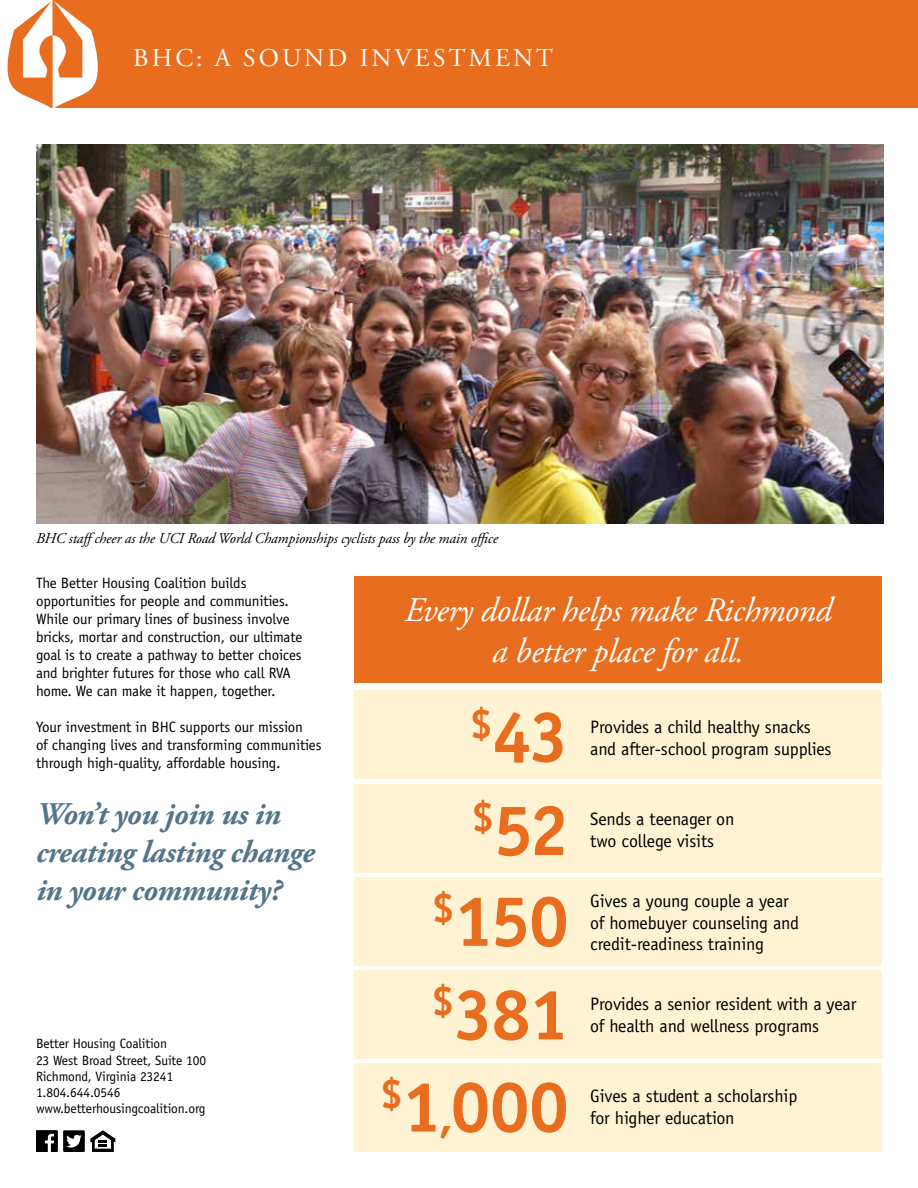
<style>
.page{position:relative;width:918px;height:1188px;background:#fff}
.page>*{position:absolute;margin:0;border:0;box-sizing:border-box;transform-origin:0 0}
.t1{font:700 71.85px "Officina Sans";letter-spacing:-.03em;color:#e86d1f}
.t2{font:italic 34.5px/41.4px "Adobe Garamond Pro";letter-spacing:-.01em;color:#fff;text-align:center}
.t3{font:italic 700 31.5px/37.8px "Adobe Garamond Pro";letter-spacing:-.015em;color:#52758a}
.t4{font:25.5px "Adobe Garamond Pro";letter-spacing:.125em;color:#fff}
.t5{font:18px/21.6px "Officina Sans";letter-spacing:-.01em;color:#000}
.t6{font:15px/18px "Officina Sans";letter-spacing:-.01em;color:#000}
.t7{font:italic 15px "Adobe Garamond Pro";letter-spacing:-.01em;color:#000}
.t8{font:13.5px/16.2px "Officina Sans";letter-spacing:-.01em;color:#000}
.s1{font-size:47.85px}
</style>
<div class="page">
<div style="left:0;top:0;width:918px;height:108px;background:#e86d1f"></div>
<svg style="left:0;top:0;width:98px;height:108px"></svg>
<img style="left:36px;top:144px;width:848px;height:380px">
<div style="left:354px;top:576px;width:528px;height:107px;background:#e86d1f"></div>
<div style="left:354px;top:691px;width:528px;height:88px;background:#fff3d4"></div>
<div style="left:354px;top:784px;width:528px;height:89px;background:#fff3d4"></div>
<div style="left:354px;top:877px;width:528px;height:89px;background:#fff3d4"></div>
<div style="left:354px;top:970px;width:528px;height:89px;background:#fff3d4"></div>
<div style="left:354px;top:1063px;width:528px;height:89px;background:#fff3d4"></div>
<svg style="left:36px;top:1130px;width:79px;height:22px"></svg>
<h3 class="t4" style="left:133px;top:43px;width:421px">BHC: A SOUND INVESTMENT</h3>
<p class="t7" style="left:36px;top:530px;width:463px">BHC staffcheer as the UCI Road World Championships cyclists pass by the main office</p>
<p class="t6" style="left:36px;top:574px;width:268px">The Better Housing Coalition builds opportunities for people and communities.<br>While our primary lines of business involve bricks, mortar and construction, our ultimate goal is to create a pathway to better choices and brighter futures for those who call RVA home. We can make it happen, together.</p>
<p class="t6" style="left:36px;top:718px;width:287px">Your investment in BHC supports our mission<br>of changing lives and transforming communities through high-quality, affordable housing.</p>
<h3 class="t3" style="left:36px;top:796px;width:280px">Won’t you join us in creating lasting change in your community?</h3>
<p class="t8" style="left:36px;top:1036px;width:172px">Better Housing Coalition<br>23 West Broad Street, Suite 100<br>Richmond, Virginia 23241<br>1.804.644.0546 www.betterhousingcoalition.org</p>
<h2 class="t2" style="left:404px;top:590px;width:429px">Every dollar helps make Richmond a better place for all.</h2>
<h1 class="t1" style="left:470px;top:692px;width:101px"><sup>$</sup>43</h1>
<h1 class="t1" style="left:472px;top:786px;width:99px"><sup>$</sup>52</h1>
<h1 class="t1" style="left:432px;top:877px;width:138px"><sup>$</sup>150</h1>
<h1 class="t1" style="left:432px;top:970px;width:139px"><sup>$</sup>381</h1>
<h1 class="t1" style="left:380px;top:1062px;width:190px"><sup>$</sup>1<span class="s1">,</span>000</h1>
<p class="t5" style="left:590px;top:716px;width:243px">Provides a child healthy snacks and after-school program supplies</p>
<p class="t5" style="left:590px;top:809px;width:146px">Sends a teenager on two college visits</p>
<p class="t5" style="left:590px;top:890px;width:210px">Gives a young couple a year of homebuyer counseling and credit-readiness training</p>
<p class="t5" style="left:590px;top:993px;width:268px">Provides a senior resident with a year of health and wellness programs</p>
<p class="t5" style="left:590px;top:1086px;width:209px">Gives a student a scholarship for higher education</p>
</div>
